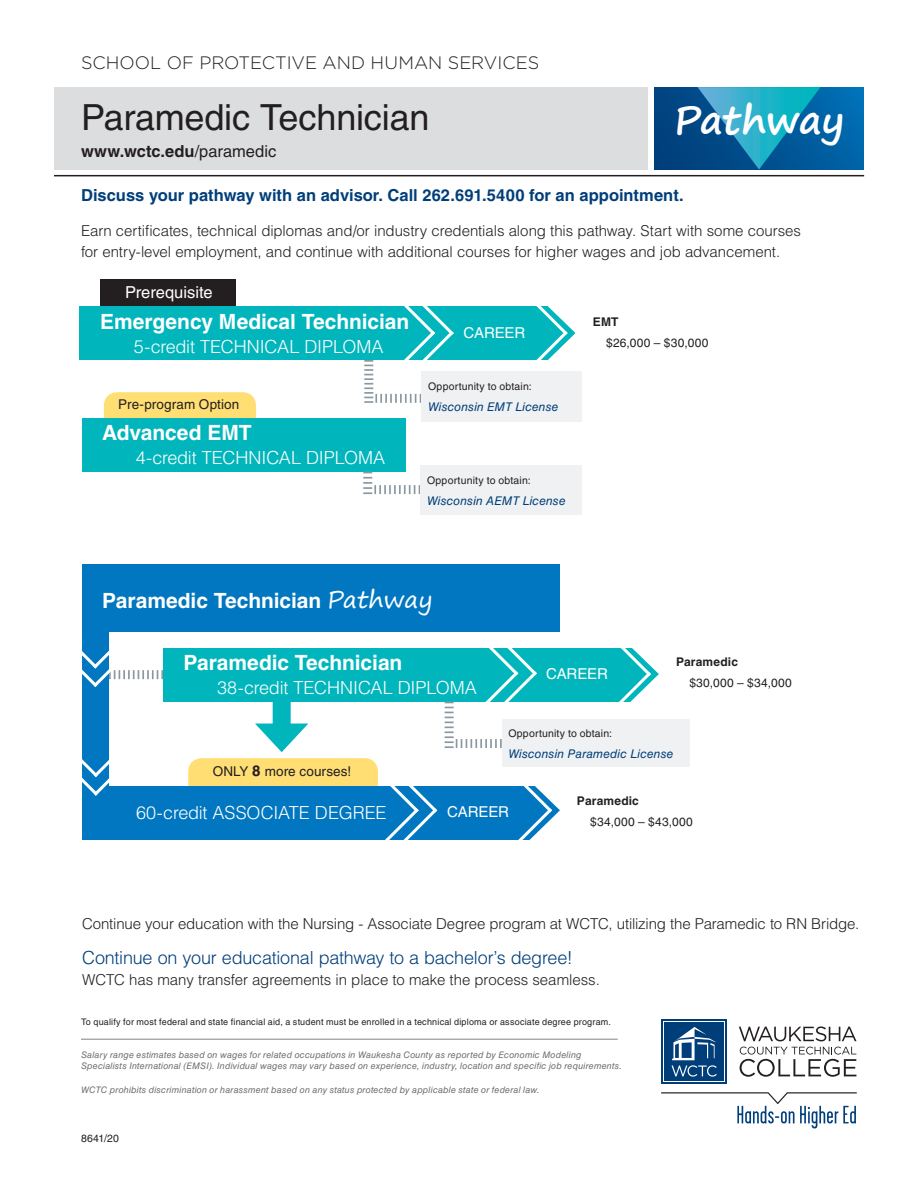
<style>
.page{position:relative;width:918px;height:1188px;background:#fff}
.page>*{position:absolute;margin:0;border:0;box-sizing:border-box;transform-origin:0 0}
.t1{font:700 39px "Segoe Print";letter-spacing:-.01em;color:#fff}
.t2{font:36px "Helvetica LT Std";letter-spacing:-.005em;color:#231f20}
.t3{font:700 21px "Helvetica LT Std";letter-spacing:-.005em;color:#fff}
.t4{font:300 18px "Helvetica LT Std";letter-spacing:-.005em;color:#fff}
.t5{font:300 18px "Helvetica LT Std";letter-spacing:-.015em;color:#003e7a}
.t6{font:300 18px "Gotham";color:#231f20}
.t7{font:700 16.5px "Helvetica LT Std";color:#003e7a}
.t8{font:700 16.5px "Helvetica LT Std";letter-spacing:.005em;color:#231f20}
.t9{font:16.5px "Helvetica LT Std";color:#fff}
.t10{font:300 15px/21px "Helvetica LT Std";letter-spacing:-.005em;color:#231f20}
.t11{font:15px "Helvetica LT Std";letter-spacing:-.015em;color:#fff}
.t12{font:13.5px "Helvetica LT Std";letter-spacing:.01em;color:#231f20}
.t13{font:italic 12px "Helvetica LT Std";letter-spacing:.01em;color:#003e7a}
.t14{font:12px "Helvetica LT Std";letter-spacing:.03em;color:#231f20}
.t15{font:700 12px "Helvetica LT Std";letter-spacing:.015em;color:#231f20}
.t16{font:10.5px "Helvetica LT Std";letter-spacing:.015em;color:#231f20}
.t17{font:italic 9px/10.8px "Helvetica LT Std";letter-spacing:.02em;color:#6c6d70}
.t18{font:9px "Helvetica LT Std";letter-spacing:.02em;color:#231f20}
.s1{font-weight:400}
.s2{font-family:"Segoe Print";font-weight:400;font-size:24px}
.s3{font-weight:700;font-size:15px}
</style>
<div class="page">
<div style="left:54px;top:87px;width:594px;height:83px;background:#dcdddf"></div>
<hr style="left:54px;top:175px;width:810px;height:1px;background:#231f20">
<svg style="left:654px;top:87px;width:210px;height:83px;background:#005595"></svg>
<hr style="left:81px;top:1039px;width:537px;height:1px;background:#808285">
<svg style="left:697px;top:87px;width:124px;height:83px;background:#1481ac"></svg>
<div style="left:661px;top:1020px;width:66px;height:64px;background:linear-gradient(to right,#003e7a,#003e7a)"></div>
<svg style="left:739px;top:1026px;width:118px;height:15px"></svg>
<svg style="left:740px;top:1047px;width:116px;height:30px"></svg>
<svg style="left:663px;top:1022px;width:62px;height:60px"></svg>
<div style="left:664px;top:1023px;width:60px;height:58px;background:#003e7a"></div>
<svg style="left:672px;top:1027px;width:45px;height:50px"></svg>
<hr style="left:787px;top:1092px;width:70px;height:1px;background:#231f20">
<hr style="left:661px;top:1092px;width:107px;height:1px;background:#231f20">
<svg style="left:737px;top:1092px;width:119px;height:36px"></svg>
<div style="left:104px;top:392px;width:152px;height:49px;background:#ffde74;border-radius:13px"></div>
<div style="left:188px;top:758px;width:190px;height:49px;background:#ffde74;border-radius:13px"></div>
<div style="left:163px;top:648px;width:495px;height:54px;background:#00b6bc"></div>
<div style="left:82px;top:418px;width:324px;height:54px;background:#00b6bc"></div>
<div style="left:82px;top:564px;width:477px;height:68px;background:#0077c0"></div>
<div style="left:82px;top:786px;width:477px;height:54px;background:#0077c0"></div>
<div style="left:82px;top:632px;width:27px;height:189px;background:#0077c0"></div>
<svg style="left:82px;top:759px;width:27px;height:37px"></svg>
<svg style="left:82px;top:650px;width:81px;height:37px"></svg>
<div style="left:273px;top:702px;width:18px;height:33px;background:#00b6bc"></div>
<svg style="left:255px;top:724px;width:53px;height:28px"></svg>
<svg style="left:363px;top:472px;width:57px;height:22px"></svg>
<div style="left:420px;top:466px;width:162px;height:49px;background:#f0f1f2"></div>
<svg style="left:385px;top:600px;width:305px;height:240px"></svg>
<div style="left:502px;top:720px;width:188px;height:47px;background:#f0f1f2"></div>
<div style="left:80px;top:306px;width:495px;height:54px;background:#00b6bc"></div>
<svg style="left:536px;top:306px;width:39px;height:54px"></svg>
<div style="left:100px;top:279px;width:136px;height:27px;background:#231f20"></div>
<svg style="left:364px;top:306px;width:90px;height:97px"></svg>
<div style="left:421px;top:371px;width:161px;height:51px;background:#f0f1f2"></div>
<p class="t6" style="left:81px;top:51px;width:460px">SCHOOL OF PROTECTIVE AND HUMAN SERVICES</p>
<h2 class="t2" style="left:81px;top:96px;width:350px">Paramedic Technician</h2>
<h1 class="t1" style="left:674px;top:85px;width:172px">Pathway</h1>
<p class="t8" style="left:81px;top:141px;width:197px">www.wctc.edu<span class="s1">/paramedic</span></p>
<p class="t7" style="left:81px;top:185px;width:604px">Discuss your pathway with an advisor. Call 262.691.5400 for an appointment.</p>
<p class="t10" style="left:81px;top:220px;width:721px">Earn certificates, technical diplomas and/or industry credentials along this pathway. Start with some courses for entry-level employment, and continue with additional courses for higher wages and job advancement.</p>
<p class="t9" style="left:125px;top:282px;width:89px">Prerequisite</p>
<h3 class="t3" style="left:100px;top:308px;width:311px">Emergency Medical Technician</h3>
<p class="t4" style="left:134px;top:335px;width:251px">5-credit TECHNICAL DIPLOMA</p>
<p class="t12" style="left:118px;top:396px;width:123px">Pre-program Option</p>
<h3 class="t3" style="left:102px;top:420px;width:151px">Advanced EMT</h3>
<p class="t4" style="left:136px;top:447px;width:251px">4-credit TECHNICAL DIPLOMA</p>
<p class="t11" style="left:464px;top:324px;width:63px">CAREER</p>
<p class="t16" style="left:428px;top:380px;width:105px">Opportunity to obtain:</p>
<p class="t13" style="left:428px;top:400px;width:132px">Wisconsin EMT License</p>
<p class="t16" style="left:427px;top:474px;width:105px">Opportunity to obtain:</p>
<p class="t13" style="left:427px;top:493px;width:140px">Wisconsin AEMT License</p>
<p class="t15" style="left:593px;top:314px;width:27px">EMT</p>
<p class="t14" style="left:606px;top:336px;width:104px">$26,000 – $30,000</p>
<h3 class="t3" style="left:102px;top:588px;width:332px">Paramedic Technician <span class="s2">Pathway</span></h3>
<h3 class="t3" style="left:183px;top:650px;width:221px">Paramedic Technician</h3>
<p class="t4" style="left:217px;top:677px;width:261px">38-credit TECHNICAL DIPLOMA</p>
<p class="t12" style="left:213px;top:763px;width:140px">ONLY <span class="s3">8</span> more courses!</p>
<p class="t11" style="left:546px;top:665px;width:63px">CAREER</p>
<p class="t15" style="left:676px;top:654px;width:64px">Paramedic</p>
<p class="t14" style="left:689px;top:676px;width:104px">$30,000 – $34,000</p>
<p class="t16" style="left:508px;top:727px;width:105px">Opportunity to obtain:</p>
<p class="t13" style="left:508px;top:746px;width:166px">Wisconsin Paramedic License</p>
<p class="t4" style="left:136px;top:801px;width:252px">60-credit ASSOCIATE DEGREE</p>
<p class="t11" style="left:447px;top:803px;width:63px">CAREER</p>
<p class="t15" style="left:577px;top:794px;width:64px">Paramedic</p>
<p class="t14" style="left:590px;top:815px;width:104px">$34,000 – $43,000</p>
<p class="t10" style="left:82px;top:913px;width:779px">Continue your education with the Nursing - Associate Degree program at WCTC, utilizing the Paramedic to RN Bridge.</p>
<p class="t5" style="left:82px;top:947px;width:492px">Continue on your educational pathway to a bachelor’s degree!</p>
<p class="t10" style="left:82px;top:969px;width:519px">WCTC has many transfer agreements in place to make the process seamless.</p>
<p class="t18" style="left:81px;top:1017px;width:531px">To qualify for most federal and state financial aid, a student must be enrolled in a technical diploma or associate degree program.</p>
<p class="t17" style="left:81px;top:1050px;width:543px">Salary range estimates based on wages for related occupations in Waukesha County as reported by Economic Modeling<br>Specialists International (EMSI). Individual wages may vary based on experience, industry, location and specific job requirements.</p>
<p class="t17" style="left:81px;top:1085px;width:460px">WCTC prohibits discrimination or harassment based on any status protected by applicable state or federal law.</p>
<p class="t16" style="left:81px;top:1132px;width:39px">8641/20</p>
</div>
